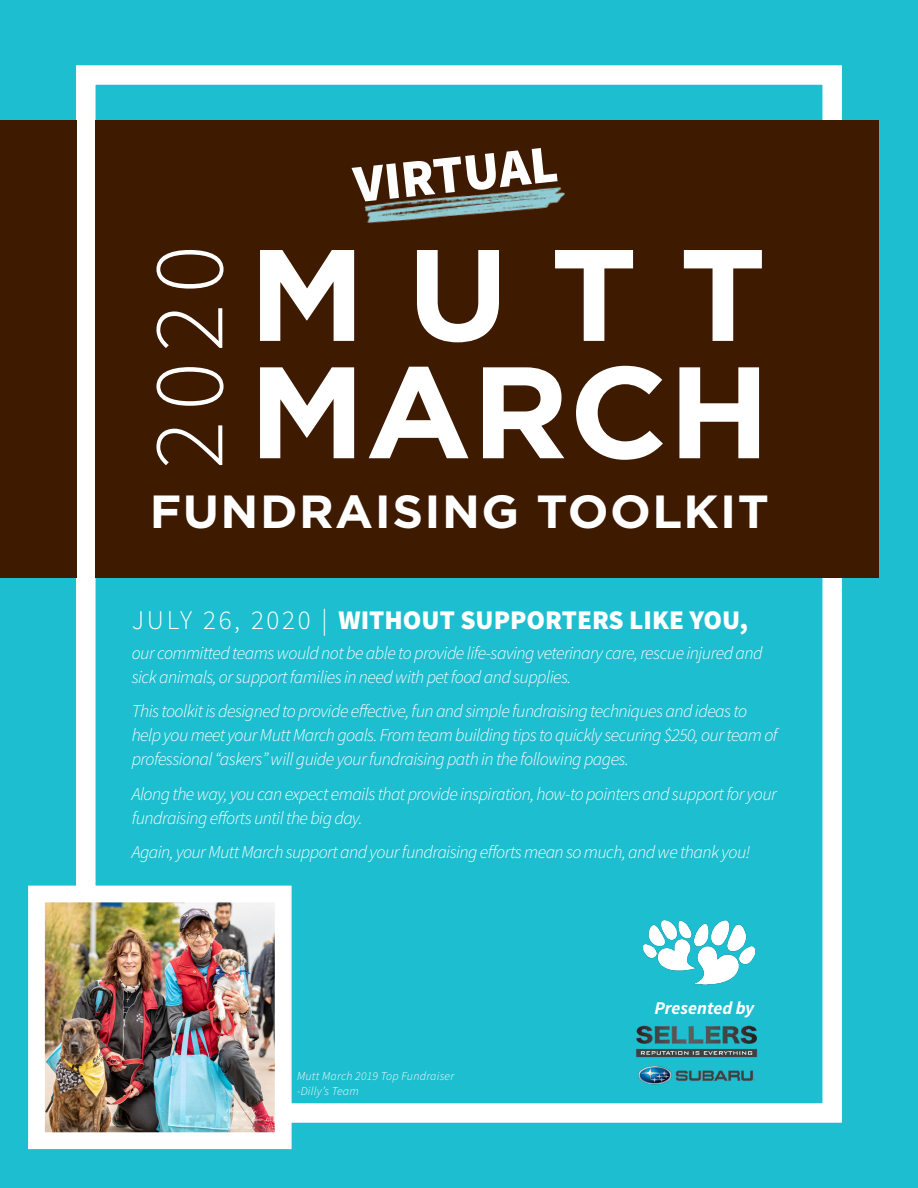
<style>
.page{position:relative;width:918px;height:1188px;background:#1dbecf}
.page>*{position:absolute;margin:0;border:0;box-sizing:border-box;transform-origin:0 0}
.t1{font:700 129.9px "Gotham";color:#fff;scale:1.04 1}
.t2{font:300 101.25px "Source Sans Pro";color:#fff}
.t3{font:900 53.4px "Source Sans Pro";color:#fff}
.t4{font:700 46.5px "Gotham";letter-spacing:.03em;color:#fff;scale:1.04 1}
.t5{font:900 27px "Source Sans Pro";color:#fff}
.t6{font:italic 300 18px/24px "Source Sans Pro";letter-spacing:-.03em;color:#fff}
.t7{font:italic 700 18px "Source Sans Pro";color:#fff}
.t8{font:italic 300 12px "Source Sans Pro";letter-spacing:.02em;color:#fff}
.s1{font-weight:300}
</style>
<div class="page">
<div style="left:76px;top:65px;width:766px;height:1058px;border:20px solid #fff"></div>
<div style="left:96px;top:120px;width:783px;height:458px;background:#3e1a00"></div>
<div style="left:0;top:120px;width:76px;height:458px;background:#3e1a00"></div>
<img style="left:46px;top:904px;width:228px;height:227px">
<div style="left:28px;top:886px;width:264px;height:263px;border:17px solid #fff"></div>
<img style="left:364px;top:187px;width:201px;height:37px">
<img style="left:636px;top:1025px;width:121px;height:60px">
<img style="left:644px;top:920px;width:110px;height:65px">
<p class="t3" style="left:350px;top:148px;width:207px;rotate:-6deg">VIRTUAL</p>
<p class="t2" style="left:127px;top:469px;width:226px;rotate:-90deg">2020</p>
<p class="t4" style="left:150px;top:481px;width:597px">FUNDRAISING TOOLKIT</p>
<p class="t1" style="left:249px;top:209px;width:499px">MUTT</p>
<p class="t1" style="left:249px;top:326px;width:503px">MARCH</p>
<p class="t5" style="left:132px;top:601px;width:618px"><span class="s1">JULY 26, 2020 |</span> WITHOUT SUPPORTERS LIKE YOU,</p>
<p class="t6" style="left:132px;top:641px;width:632px">our committed teams would not be able to provide life-saving veterinary care, rescue injured and sick animals, or support families in need with pet food and supplies.</p>
<p class="t6" style="left:132px;top:699px;width:647px">This toolkit is designed to provide effective, fun and simple fundraising techniques and ideas to help you meet your Mutt March goals. From team building tips to quickly securing $250, our team of professional “askers” will guide your fundraising path in the following pages.</p>
<p class="t6" style="left:132px;top:782px;width:647px">Along the way, you can expect emails that provide inspiration, how-to pointers and support for your fundraising efforts until the big day.</p>
<p class="t6" style="left:132px;top:840px;width:620px">Again, your Mutt March support and your fundraising efforts mean so much, and we thank you!</p>
<p class="t8" style="left:297px;top:1069px;width:159px">Mutt March 2019 Top Fundraiser</p>
<p class="t8" style="left:297px;top:1083px;width:63px">-Dilly’s Team</p>
<p class="t7" style="left:654px;top:996px;width:101px">Presented by</p>
</div>
